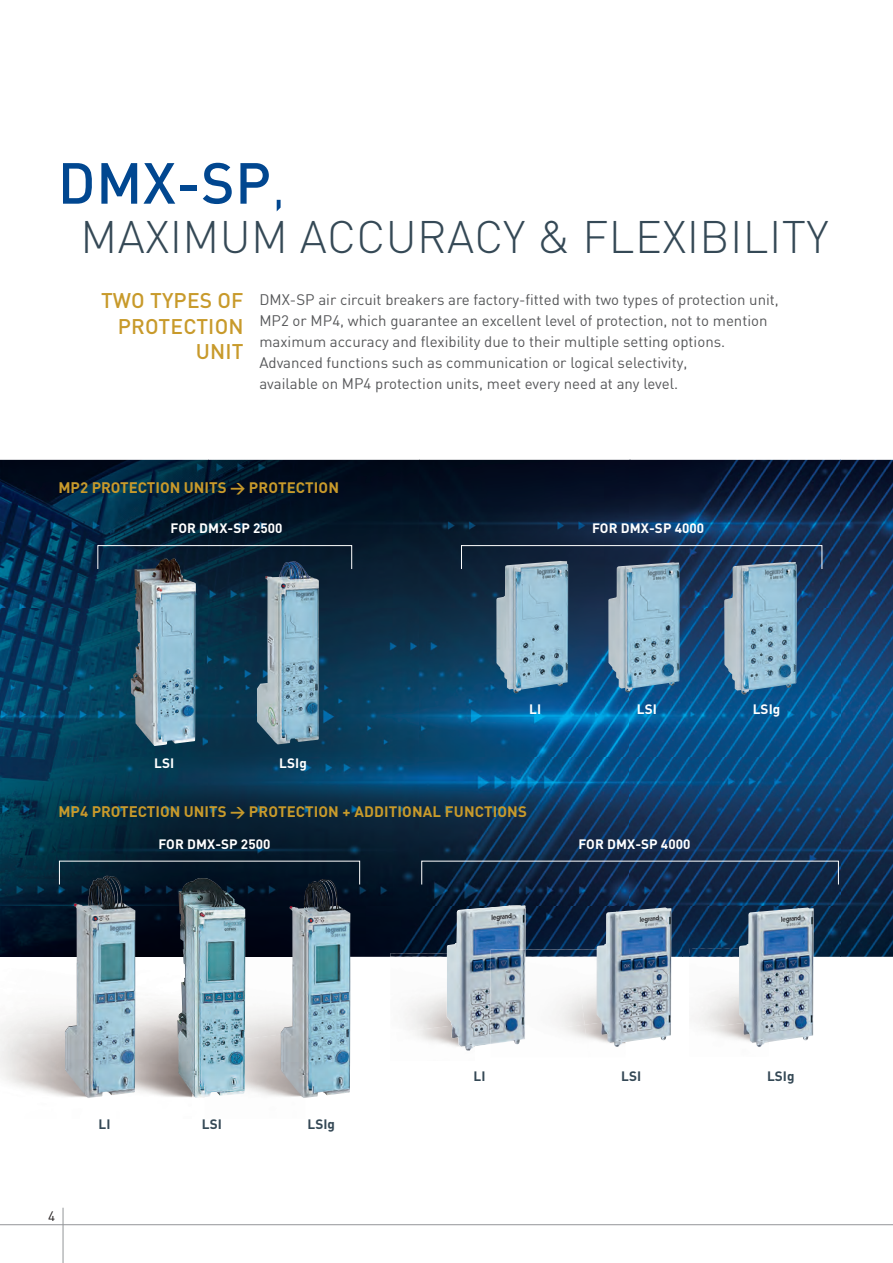
<style>
.page{position:relative;width:893px;height:1263px;background:#fff}
.page>*{position:absolute;margin:0;border:0;box-sizing:border-box;transform-origin:0 0}
.t1{font:500 57px "DIN Pro";color:#014790}
.t2{font:300 45px "DIN Pro";letter-spacing:.01em;color:#354956}
.t3{font:500 21px/25.5px "DIN Pro";letter-spacing:.01em;color:#c89a2b;text-align:right}
.t4{font:15px/21px "DIN";color:#57585a}
.t5{font:700 15px "DIN Pro";letter-spacing:.01em;color:#c89a2b}
.t6{font:700 15px "DIN";color:#c89a2b}
.t7{font:700 13.5px "DIN Pro";letter-spacing:.01em;color:#fff}
.t8{font:700 13.5px "DIN Pro";letter-spacing:.01em;color:#354956}
.t9{font:13.5px "DIN";color:#231f20}
.s1{font-weight:300}
.s2{font-family:"DIN Pro"}
.s3{font-family:"DIN"}
</style>
<div class="page">
<img style="left:0;top:460px;width:893px;height:497px">
<img style="left:245px;top:1030px;width:36px;height:66px">
<img style="left:245px;top:950px;width:36px;height:7px">
<img style="left:135px;top:950px;width:42px;height:147px">
<img style="left:131px;top:558px;width:65px;height:188px">
<img style="left:257px;top:561px;width:62px;height:183px">
<img style="left:608px;top:562px;width:72px;height:131px">
<img style="left:496px;top:561px;width:72px;height:133px">
<img style="left:724px;top:562px;width:73px;height:133px">
<img style="left:65px;top:875px;width:70px;height:223px">
<img style="left:281px;top:878px;width:69px;height:220px">
<img style="left:390px;top:953px;width:57px;height:4px">
<img style="left:447px;top:905px;width:79px;height:145px">
<img style="left:177px;top:877px;width:68px;height:221px">
<img style="left:525px;top:957px;width:1px;height:30px">
<img style="left:585px;top:957px;width:12px;height:62px">
<img style="left:491px;top:1024px;width:94px;height:26px">
<img style="left:525px;top:949px;width:72px;height:8px">
<img style="left:491px;top:949px;width:34px;height:95px">
<img style="left:597px;top:907px;width:74px;height:140px">
<img style="left:690px;top:948px;width:49px;height:9px">
<img style="left:739px;top:907px;width:75px;height:140px">
<div style="left:97px;top:545px;width:255px;height:24px;border:1px solid #fff"></div>
<div style="left:461px;top:545px;width:361px;height:24px;border:1px solid #fff"></div>
<hr style="left:63px;top:1208px;width:1px;height:55px;background:#939598">
<hr style="left:0;top:1224px;width:893px;height:1px;background:#939598">
<h1 class="t1" style="left:58px;top:144px;width:230px">DMX-SP<span class="s1">,</span></h1>
<h2 class="t2" style="left:81px;top:206px;width:750px">MAXIMUM ACCURACY &amp; FLEXIBILITY</h2>
<h3 class="t3" style="left:101px;top:287px;width:144px">TWO TYPES OF<br>PROTECTION<br>UNIT</h3>
<p class="t4" style="left:259px;top:289px;width:521px">DMX-SP air circuit breakers are factory-fitted with two types of protection unit, MP2 or MP4, which guarantee an excellent level of protection, not to mention maximum accuracy and flexibility due to their multiple setting options.<br>Advanced functions such as communication or logical selectivity,<br>available on MP4 protection units, meet every need at any level.</p>
<p class="t6" style="left:58px;top:478px;width:282px">MP2 PROTECTION UNITS <span class="s2">→ PROTECTION</span></p>
<p class="t7" style="left:171px;top:519px;width:114px">FOR DMX-SP 2500</p>
<p class="t7" style="left:592px;top:519px;width:114px">FOR DMX-SP 4000</p>
<p class="t7" style="left:154px;top:754px;width:22px">LSI</p>
<p class="t7" style="left:279px;top:754px;width:29px">LSIg</p>
<p class="t7" style="left:529px;top:700px;width:14px">LI</p>
<p class="t5" style="left:58px;top:801px;width:470px"><span class="s3">MP4 PROTECTION UNITS</span> → PROTECTION + ADDITIONAL FUNCTIONS</p>
<p class="t7" style="left:158px;top:835px;width:114px">FOR DMX-SP 2500</p>
<p class="t7" style="left:637px;top:700px;width:22px">LSI</p>
<p class="t7" style="left:578px;top:835px;width:114px">FOR DMX-SP 4000</p>
<p class="t7" style="left:753px;top:700px;width:29px">LSIg</p>
<p class="t9" style="left:48px;top:1207px;width:9px">4</p>
<p class="t8" style="left:99px;top:1115px;width:14px">LI</p>
<p class="t8" style="left:202px;top:1115px;width:22px">LSI</p>
<p class="t8" style="left:307px;top:1115px;width:29px">LSIg</p>
<p class="t8" style="left:474px;top:1067px;width:14px">LI</p>
<p class="t8" style="left:621px;top:1067px;width:22px">LSI</p>
<p class="t8" style="left:767px;top:1067px;width:29px">LSIg</p>
</div>
